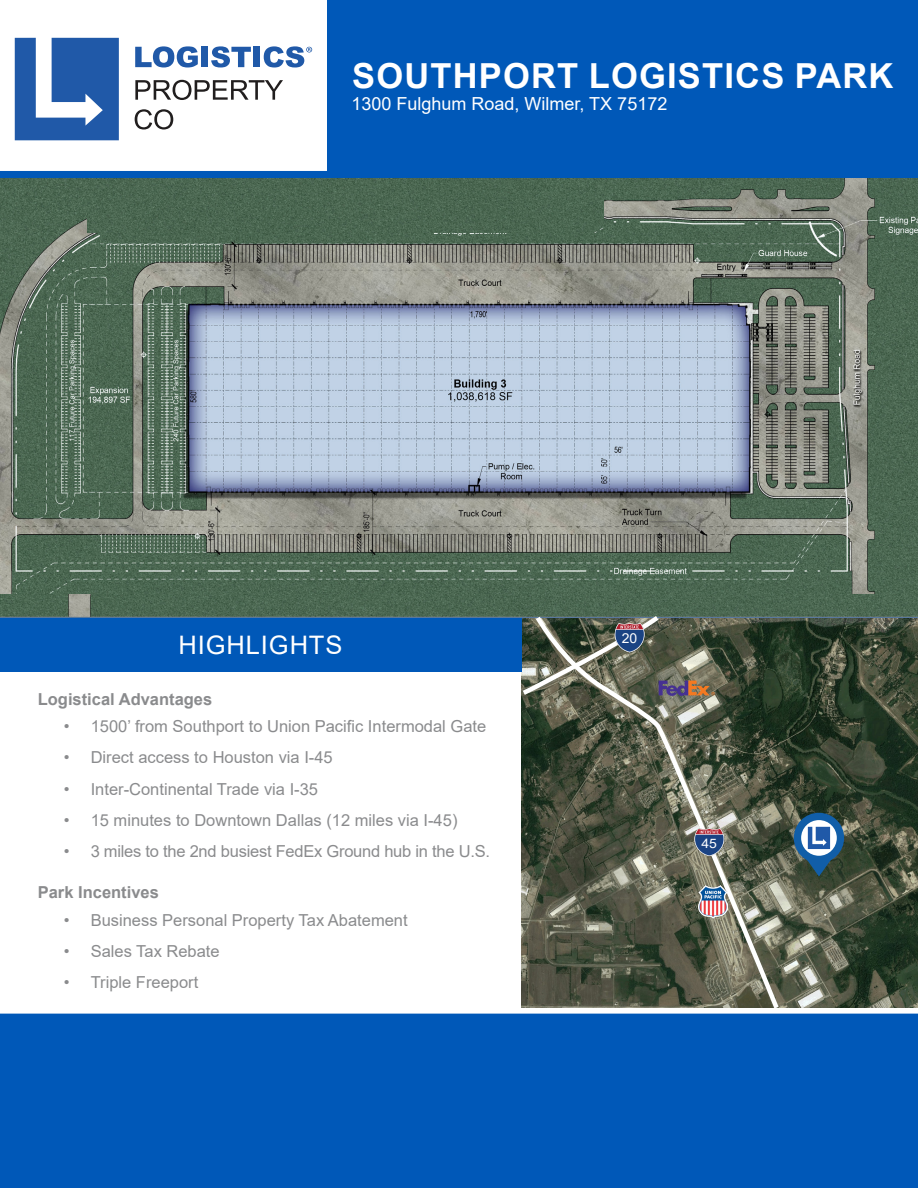
<style>
.page{position:relative;width:918px;height:1188px;background:#fff}
.page>*{position:absolute;margin:0;border:0;box-sizing:border-box;transform-origin:0 0}
.t1{font:700 34.5px "Arial";letter-spacing:.035em;color:#fff}
.t2{font:25.5px "Arial";letter-spacing:.035em;color:#fff}
.White_Paragraph__12p{font:18px "Arial";color:#fff}
.t3{font:16.5px "Arial";color:#8a8b8d}
.t4{font:700 16.5px "Arial";color:#8a8b8d}
.t5{font:13.65px "Arial";color:#fff}
.t6{font:13.05px "Arial";color:#fff;scale:1.07 1}
</style>
<div class="page">
<img style="left:521px;top:618px;width:397px;height:390px">
<div style="left:328px;top:0;width:590px;height:173px;background:#0058b8"></div>
<div style="left:0;top:171px;width:918px;height:7px;background:#0058b8"></div>
<div style="left:0;top:1014px;width:918px;height:7px;background:#0058b8"></div>
<div style="left:0;top:618px;width:521px;height:54px;background:#0058b8"></div>
<img style="left:0;top:178px;width:918px;height:416px">
<img style="left:87px;top:178px;width:516px;height:54px">
<img style="left:0;top:594px;width:918px;height:23px">
<svg style="left:135px;top:80px;width:148px;height:20px"></svg>
<svg style="left:135px;top:109px;width:38px;height:21px"></svg>
<svg style="left:135px;top:46px;width:63px;height:22px"></svg>
<div style="left:202px;top:47px;width:6px;height:20px;background:#2059a8"></div>
<svg style="left:211px;top:46px;width:40px;height:22px"></svg>
<div style="left:254px;top:47px;width:6px;height:20px;background:#2059a8"></div>
<svg style="left:264px;top:46px;width:48px;height:22px"></svg>
<svg style="left:15px;top:38px;width:104px;height:102px"></svg>
<svg style="left:533px;top:613px;width:248px;height:395px;background:#585d4c"></svg>
<svg style="left:694px;top:828px;width:30px;height:28px"></svg>
<img style="left:699px;top:885px;width:29px;height:34px">
<svg style="left:519px;top:612px;width:196px;height:85px;background:#666c61"></svg>
<div style="left:794px;top:813px;width:50px;height:50px;background:#115ea8;border-radius:50%"></div>
<svg style="left:804px;top:858px;width:30px;height:19px"></svg>
<svg style="left:801px;top:820px;width:36px;height:36px"></svg>
<svg style="left:808px;top:827px;width:22px;height:22px"></svg>
<div style="left:0;top:1017px;width:918px;height:171px;background:#0058b8"></div>
<p class="t1" style="left:352px;top:52px;width:543px">SOUTHPORT LOGISTICS PARK</p>
<p class="White_Paragraph__12p" style="left:352px;top:91px;width:317px">1300 Fulghum Road, Wilmer, TX 75172</p>
<p class="t2" style="left:179px;top:628px;width:165px">HIGHLIGHTS</p>
<p class="t4" style="left:38px;top:687px;width:176px">Logistical Advantages</p>
<p class="t5" style="left:622px;top:629px;width:17px">20</p>
<p class="t3" style="left:64px;top:715px;width:424px">• 1500’ from Southport to Union Pacific Intermodal Gate</p>
<p class="t3" style="left:64px;top:746px;width:271px">• Direct access to Houston via I-45</p>
<p class="t3" style="left:64px;top:777px;width:256px">• Inter-Continental Trade via I-35</p>
<p class="t3" style="left:64px;top:809px;width:395px">• 15 minutes to Downtown Dallas (12 miles via I-45)</p>
<p class="t3" style="left:64px;top:840px;width:428px">• 3 miles to the 2nd busiest FedEx Ground hub in the U.S.</p>
<p class="t4" style="left:38px;top:881px;width:123px">Park Incentives</p>
<p class="t3" style="left:64px;top:908px;width:346px">• Business Personal Property Tax Abatement</p>
<p class="t3" style="left:64px;top:940px;width:158px">• Sales Tax Rebate</p>
<p class="t3" style="left:64px;top:971px;width:136px">• Triple Freeport</p>
<p class="t6" style="left:702px;top:834px;width:16px">45</p>
</div>
